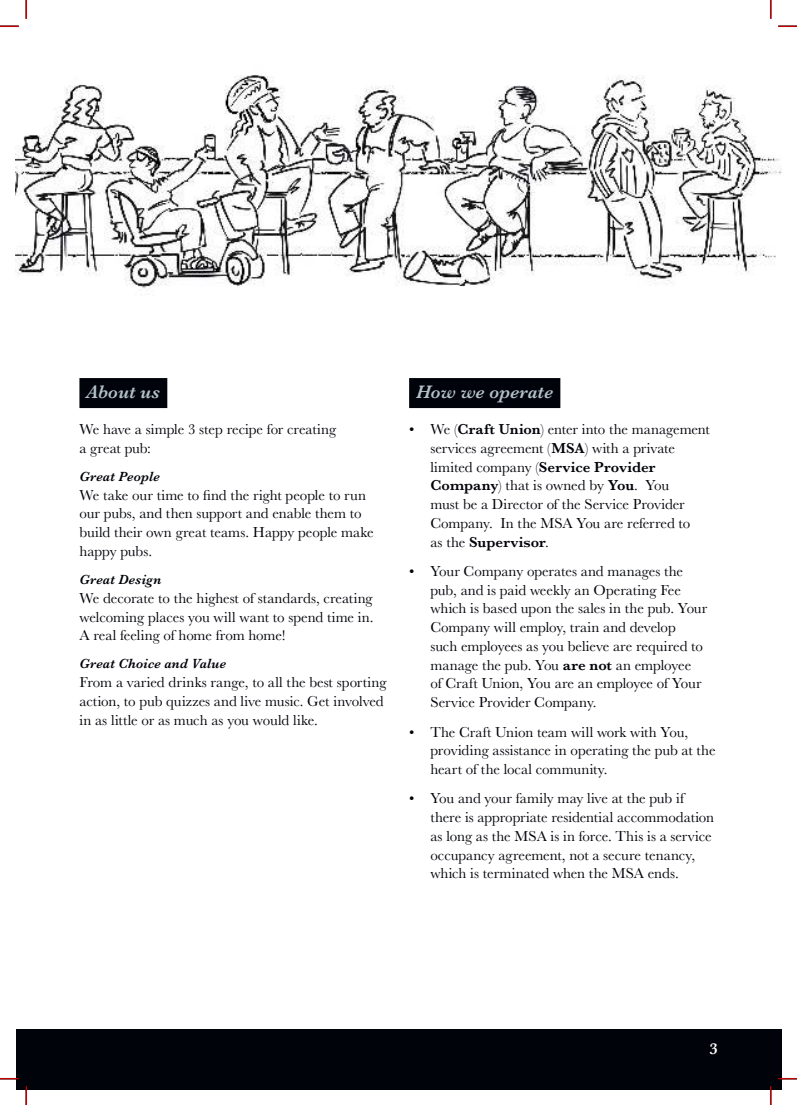
<style>
.page{position:relative;width:797px;height:1105px;background:#fff}
.page>*{position:absolute;margin:0;border:0;box-sizing:border-box;transform-origin:0 0}
.t1{font:italic 600 18.75px "Baskerville";color:#b4c1c9}
.t2{font:600 16.25px "Baskerville";color:#fff}
.t3{font:15px/18.8px "Baskerville";letter-spacing:-.005em;color:#000309}
.t4{font:italic 600 13.75px "Baskerville";letter-spacing:.01em;color:#000309}
.s1{font-weight:600}
</style>
<div class="page">
<div style="left:16px;top:1029px;width:765px;height:60px;background:#000309"></div>
<div style="left:79px;top:378px;width:88px;height:30px;background:#000309"></div>
<div style="left:409px;top:378px;width:151px;height:30px;background:#000309"></div>
<img style="left:16px;top:75px;width:765px;height:221px">
<svg style="left:0;top:25px;width:19px;height:2px"></svg>
<svg style="left:778px;top:25px;width:19px;height:2px"></svg>
<svg style="left:0;top:1078px;width:19px;height:1px"></svg>
<svg style="left:778px;top:1078px;width:19px;height:1px"></svg>
<svg style="left:25px;top:0;width:2px;height:19px"></svg>
<svg style="left:25px;top:1086px;width:2px;height:19px"></svg>
<svg style="left:770px;top:0;width:1px;height:19px"></svg>
<svg style="left:770px;top:1086px;width:1px;height:19px"></svg>
<p class="t1" style="left:86px;top:383px;width:75px">About us</p>
<p class="t3" style="left:79px;top:421px;width:258px">We have a simple 3 step recipe for creating a great pub:</p>
<p class="t4" style="left:79px;top:471px;width:82px">Great People</p>
<p class="t3" style="left:79px;top:486px;width:296px">We take our time to find the right people to run our pubs, and then support and enable them to build their own great teams. Happy people make happy pubs.</p>
<p class="t4" style="left:79px;top:574px;width:83px">Great Design</p>
<p class="t3" style="left:79px;top:590px;width:296px;text-align:justify">We decorate to the highest of standards, creating welcoming places you will want to spend time in.<br>A real feeling of home from home!</p>
<p class="t4" style="left:79px;top:658px;width:148px">Great Choice and Value</p>
<p class="t3" style="left:79px;top:674px;width:308px">From a varied drinks range, to all the best sporting action, to pub quizzes and live music. Get involved in as little or as much as you would like.</p>
<p class="t1" style="left:416px;top:383px;width:138px">How we operate</p>
<p class="t3" style="left:430px;top:421px;width:281px;text-indent:-21px">• We (<span class="s1">Craft Union</span>) enter into the management services agreement (<span class="s1">MSA</span>) with a private limited company (<span class="s1">Service Provider Company</span>) that is owned by <span class="s1">You</span>. You<br>must be a Director of the Service Provider Company. In the MSA You are referred to<br>as the <span class="s1">Supervisor</span>.</p>
<p class="t3" style="left:430px;top:563px;width:278px;text-indent:-21px">• Your Company operates and manages the pub, and is paid weekly an Operating Fee which is based upon the sales in the pub. Your Company will employ, train and develop<br>such employees as you believe are required to manage the pub. You <span class="s1">are not</span> an employee<br>of Craft Union, You are an employee of Your Service Provider Company.</p>
<p class="t3" style="left:430px;top:724px;width:287px;text-indent:-21px">• The Craft Union team will work with You, providing assistance in operating the pub at the heart of the local community.</p>
<p class="t3" style="left:430px;top:791px;width:285px;text-indent:-21px">• You and your family may live at the pub if there is appropriate residential accommodation as long as the MSA is in force. This is a service occupancy agreement, not a secure tenancy, which is terminated when the MSA ends.</p>
<p class="t2" style="left:709px;top:1042px;width:10px">3</p>
</div>
